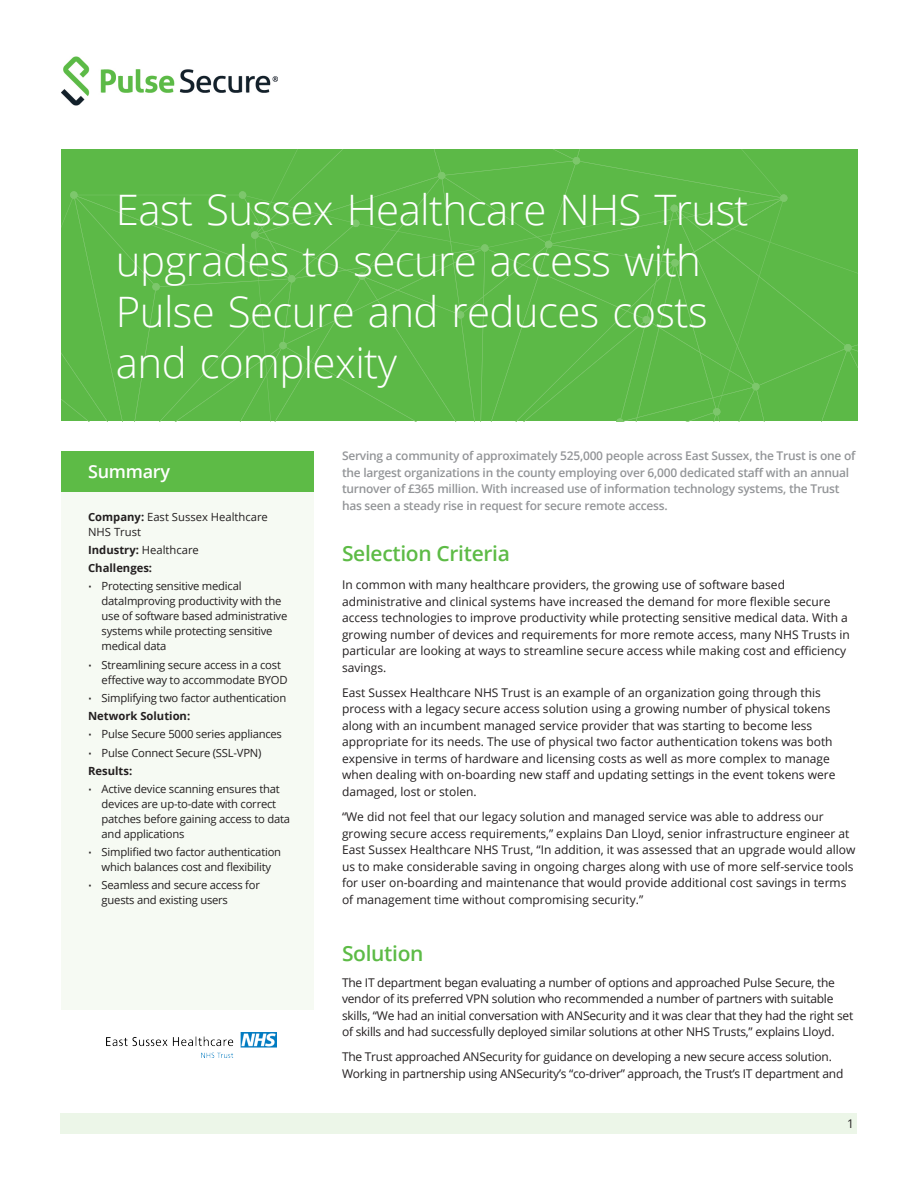
<style>
.page{position:relative;width:918px;height:1188px;background:#fff}
.page>*{position:absolute;margin:0;border:0;box-sizing:border-box;transform-origin:0 0}
.Title_-_all_caps_whi{font:300 42px/51px "Open Sans";letter-spacing:-.015em;color:#fff}
.t1{font:600 21px "Open Sans";letter-spacing:-.015em;color:#5dbb46}
.t2{font:600 18px "Open Sans";letter-spacing:-.015em;color:#fff}
.Page_number_right{font:12px/16.5px "Open Sans";color:#231f20}
.Page_number_right-2{font:12px/16.5px "Open Sans";letter-spacing:-.02em;color:#231f20}
.t3{font:600 12px/16.5px "Open Sans";letter-spacing:-.02em;color:#939598}
.PO_box_text{font:11.25px/15px "Open Sans";letter-spacing:-.02em;color:#231f20}
.PO_box_text-2{font:11.25px/15px "Open Sans";color:#231f20}
.PO_box_text-3{font:700 11.25px "Open Sans";color:#231f20}
.s1{font-weight:700}
.s2{font-family:"Antenna";font-weight:300}
</style>
<div class="page">
<div style="left:61px;top:149px;width:797px;height:272px;background:#5cb947"></div>
<div style="left:61px;top:1113px;width:796px;height:21px;background:#ecf6e8"></div>
<img style="left:61px;top:56px;width:216px;height:50px">
<div style="left:61px;top:451px;width:253px;height:41px;background:#5dbb46"></div>
<div style="left:61px;top:492px;width:253px;height:517px;background:#f6faf3"></div>
<img style="left:106px;top:1033px;width:170px;height:24px">
<p class="Title_-_all_caps_whi" style="left:116px;top:183px;width:634px">East Sussex Healthcare NHS Trust upgrades to secure access with<br>Pulse Secure and reduces costs and complexity</p>
<p class="t2" style="left:88px;top:459px;width:83px">Summary</p>
<p class="PO_box_text-2" style="left:88px;top:509px;width:181px"><span class="s1">Company:</span> East Sussex Healthcare<br>NHS Trust</p>
<p class="PO_box_text-2" style="left:88px;top:542px;width:112px"><span class="s1">Industry:</span> Healthcare</p>
<p class="PO_box_text-3" style="left:88px;top:560px;width:66px">Challenges:</p>
<p class="PO_box_text" style="left:102px;top:578px;width:187px;text-indent:-14px"><span class="s2">•</span> Protecting sensitive medical dataImproving productivity with the use of software based administrative systems while protecting sensitive medical data</p>
<p class="PO_box_text" style="left:102px;top:657px;width:188px;text-indent:-14px"><span class="s2">•</span> Streamlining secure access in a cost effective way to accommodate BYOD</p>
<p class="PO_box_text" style="left:88px;top:690px;width:200px"><span class="s2">•</span> Simplifying two factor authentication</p>
<p class="PO_box_text-3" style="left:88px;top:708px;width:104px">Network Solution:</p>
<p class="PO_box_text" style="left:88px;top:726px;width:195px"><span class="s2">•</span> Pulse Secure 5000 series appliances</p>
<p class="PO_box_text" style="left:88px;top:745px;width:175px"><span class="s2">•</span> Pulse Connect Secure (SSL-VPN)</p>
<p class="PO_box_text-3" style="left:88px;top:763px;width:46px">Results:</p>
<p class="PO_box_text" style="left:102px;top:781px;width:190px;text-indent:-14px"><span class="s2">•</span> Active device scanning ensures that devices are up-to-date with correct patches before gaining access to data and applications</p>
<p class="PO_box_text" style="left:88px;top:844px;width:195px;text-align:center"><span class="s2">•</span> Simplified two factor authentication which balances cost and flexibility</p>
<p class="PO_box_text" style="left:102px;top:878px;width:160px;text-indent:-14px"><span class="s2">•</span> Seamless and secure access for guests and existing users</p>
<p class="t3" style="left:342px;top:447px;width:515px">Serving a community of approximately 525,000 people across East Sussex, the Trust is one of the largest organizations in the county employing over 6,000 dedicated staff with an annual turnover of £365 million. With increased use of information technology systems, the Trust has seen a steady rise in request for secure remote access.</p>
<p class="t1" style="left:342px;top:539px;width:170px">Selection Criteria</p>
<h1 class="Page_number_right" style="left:342px;top:576px;width:509px">In common with many healthcare providers, the growing use of software based administrative and clinical systems have increased the demand for more flexible secure access technologies to improve productivity while protecting sensitive medical data. With a growing number of devices and requirements for more remote access, many NHS Trusts in particular are looking at ways to streamline secure access while making cost and efficiency savings.</h1>
<h1 class="Page_number_right" style="left:342px;top:684px;width:495px">East Sussex Healthcare NHS Trust is an example of an organization going through this process with a legacy secure access solution using a growing number of physical tokens along with an incumbent managed service provider that was starting to become less appropriate for its needs. The use of physical two factor authentication tokens was both expensive in terms of hardware and licensing costs as well as more complex to manage when dealing with on-boarding new staff and updating settings in the event tokens were damaged, lost or stolen.</h1>
<h1 class="Page_number_right" style="left:342px;top:808px;width:515px">“We did not feel that our legacy solution and managed service was able to address our growing secure access requirements,” explains Dan Lloyd, senior infrastructure engineer at East Sussex Healthcare NHS Trust, “In addition, it was assessed that an upgrade would allow us to make considerable saving in ongoing charges along with use of more self-service tools for user on-boarding and maintenance that would provide additional cost savings in terms of management time without compromising security.”</h1>
<h1 class="t1" style="left:342px;top:939px;width:83px">Solution</h1>
<h1 class="Page_number_right-2" style="left:342px;top:974px;width:513px">The IT department began evaluating a number of options and approached Pulse Secure, the vendor of its preferred VPN solution who recommended a number of partners with suitable skills, “We had an initial conversation with ANSecurity and it was clear that they had the right set of skills and had successfully deployed similar solutions at other NHS Trusts,” explains Lloyd.</h1>
<h1 class="Page_number_right-2" style="left:342px;top:1048px;width:503px">The Trust approached ANSecurity for guidance on developing a new secure access solution.<br>Working in partnership using ANSecurity’s “co-driver” approach, the Trust’s IT department and</h1>
<p class="Page_number_right" style="left:847px;top:1115px;width:8px">1</p>
</div>
